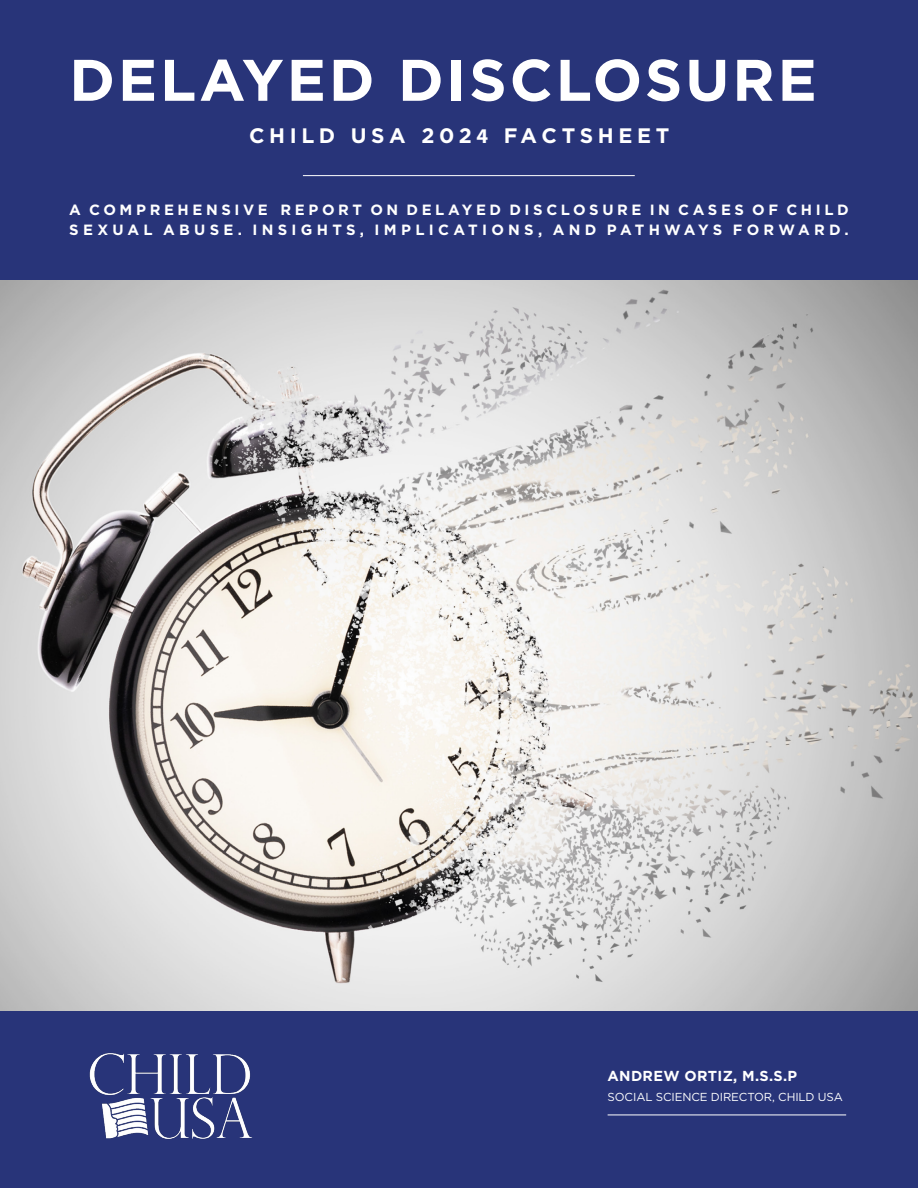
<style>
.page{position:relative;width:918px;height:1188px;background:#283479}
.page>*{position:absolute;margin:0;border:0;box-sizing:border-box;transform-origin:0 0}
.t1{font:700 58.5px "Gotham";letter-spacing:.05em;color:#fff}
.t2{font:700 21px "Gotham";letter-spacing:.22em;color:#fff}
.t3{font:700 14.85px/20.9px "Gotham";letter-spacing:.245em;color:#fff}
.t4{font:700 14.4px "Gotham";letter-spacing:.02em;color:#fff}
.t5{font:11.55px "Gotham";letter-spacing:-.01em;color:#fff}
.s1{font-family:"Myriad Pro"}
</style>
<div class="page">
<img style="left:89px;top:1053px;width:164px;height:86px">
<img style="left:0;top:280px;width:918px;height:731px">
<hr style="left:303px;top:175px;width:332px;height:1px;background:#fff">
<hr style="left:608px;top:1115px;width:238px;height:1px;background:#fff">
<h1 class="t1" style="left:69px;top:41px;width:749px">DELAYED DISCLOSURE</h1>
<h2 class="t2" style="left:249px;top:121px;width:422px">CHILD USA 202<span class="s1">4</span> FACTSHEET</h2>
<p class="t3" style="left:69px;top:199px;width:781px">A COMPREHENSIVE REPORT ON DELAYED DISCLOSURE IN CASES OF CHILD<br>SEXUAL ABUSE. INSIGHTS, IMPLICATIONS, AND PATHWAYS FORWARD.</p>
<p class="t4" style="left:608px;top:1066px;width:191px">ANDREW ORTIZ, M.S.S.P</p>
<p class="t5" style="left:608px;top:1090px;width:237px">SOCIAL SCIENCE DIRECTOR, CHILD USA</p>
</div>
